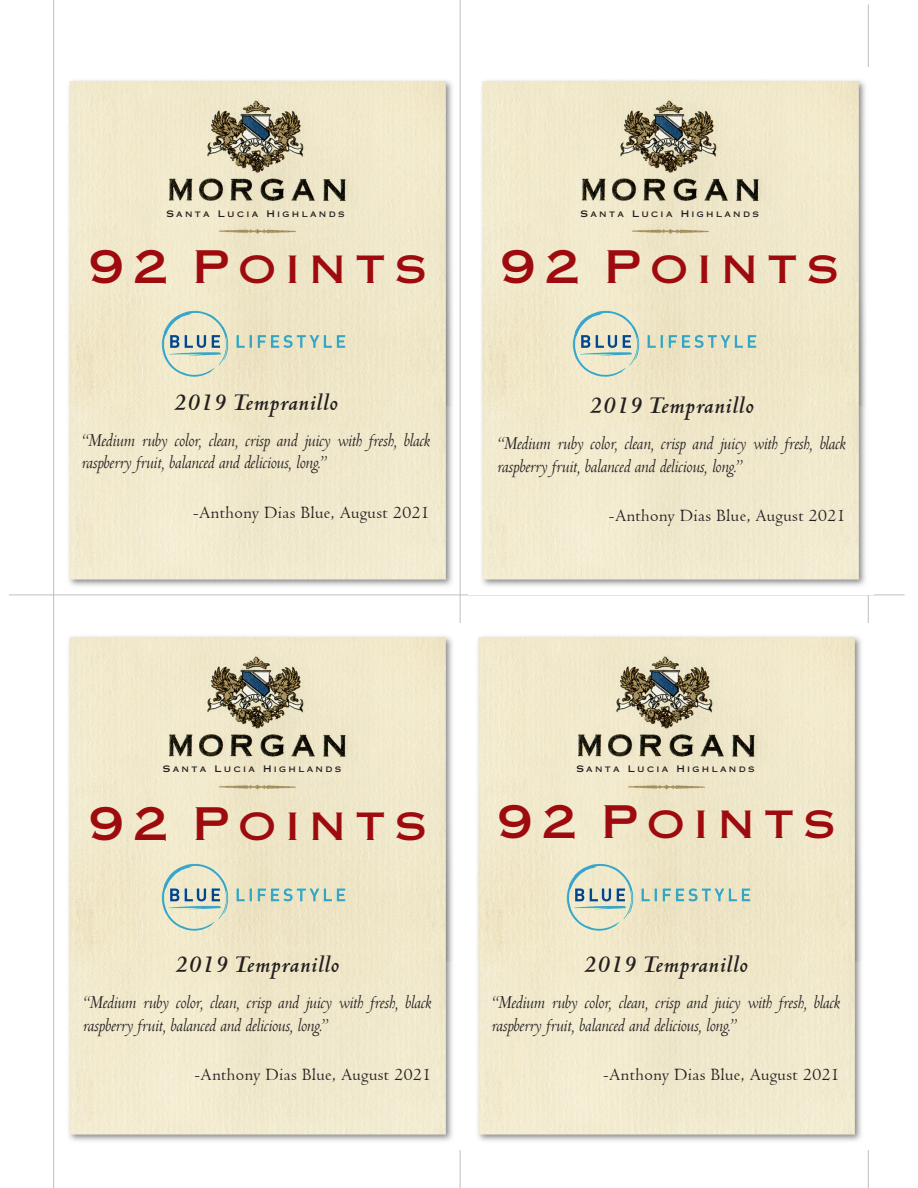
<style>
.page{position:relative;width:918px;height:1188px;background:#fff}
.page>*{position:absolute;margin:0;border:0;box-sizing:border-box;transform-origin:0 0}
.t1{font:45px "Copperplate Gothic Std 31 AB";letter-spacing:.2em;color:#9e0b0f}
.t2{font:italic 700 25.5px "Centaur";letter-spacing:.025em;color:#231f20}
.t3{font:19.5px/22.5px "Centaur MT Italic";letter-spacing:-.015em;color:#231f20}
.t4{font:18px "Centaur";letter-spacing:.025em;color:#231f20}
.t5{font:9px "Copperplate Gothic Std 31 AB";letter-spacing:.26em;color:#231f20}
</style>
<div class="page">
<img style="left:68px;top:68px;width:392px;height:526px">
<hr style="left:53px;top:0;width:1px;height:1188px;background:#bcbec0">
<hr style="left:868px;top:4px;width:1px;height:1184px;background:#bcbec0">
<hr style="left:9px;top:595px;width:895px;height:1px;background:#bcbec0">
<hr style="left:460px;top:0;width:1px;height:1188px;background:#bcbec0">
<img style="left:481px;top:68px;width:388px;height:526px">
<img style="left:68px;top:635px;width:385px;height:506px">
<img style="left:477px;top:623px;width:392px;height:527px">
<img style="left:148px;top:310px;width:210px;height:68px">
<img style="left:560px;top:310px;width:210px;height:68px">
<img style="left:148px;top:864px;width:210px;height:67px">
<img style="left:554px;top:864px;width:210px;height:68px">
<p class="t5" style="left:166px;top:208px;width:180px">Santa Lucia Highlands</p>
<p class="t5" style="left:581px;top:208px;width:180px">Santa Lucia Highlands</p>
<h1 class="t1" style="left:89px;top:240px;width:340px">92 Points</h1>
<h2 class="t2" style="left:173px;top:387px;width:166px">2019 Tempranillo</h2>
<p class="t3" style="left:81px;top:429px;width:350px">“Medium ruby color, clean, crisp and juicy with fresh, black raspberry fruit, balanced and delicious, long.”</p>
<p class="t4" style="left:193px;top:502px;width:238px">-Anthony Dias Blue, August 2021</p>
<h1 class="t1" style="left:501px;top:240px;width:340px">92 Points</h1>
<h2 class="t2" style="left:589px;top:390px;width:166px">2019 Tempranillo</h2>
<p class="t3" style="left:497px;top:432px;width:350px">“Medium ruby color, clean, crisp and juicy with fresh, black raspberry fruit, balanced and delicious, long.”</p>
<p class="t4" style="left:609px;top:505px;width:238px">-Anthony Dias Blue, August 2021</p>
<p class="t5" style="left:163px;top:764px;width:180px">Santa Lucia Highlands</p>
<p class="t5" style="left:576px;top:764px;width:180px">Santa Lucia Highlands</p>
<h1 class="t1" style="left:89px;top:797px;width:340px">92 Points</h1>
<h1 class="t1" style="left:497px;top:795px;width:340px">92 Points</h1>
<h2 class="t2" style="left:175px;top:949px;width:166px">2019 Tempranillo</h2>
<p class="t3" style="left:82px;top:991px;width:350px">“Medium ruby color, clean, crisp and juicy with fresh, black raspberry fruit, balanced and delicious, long.”</p>
<p class="t4" style="left:195px;top:1064px;width:238px">-Anthony Dias Blue, August 2021</p>
<h2 class="t2" style="left:583px;top:949px;width:166px">2019 Tempranillo</h2>
<p class="t3" style="left:491px;top:991px;width:350px">“Medium ruby color, clean, crisp and juicy with fresh, black raspberry fruit, balanced and delicious, long.”</p>
<p class="t4" style="left:603px;top:1064px;width:238px">-Anthony Dias Blue, August 2021</p>
</div>
